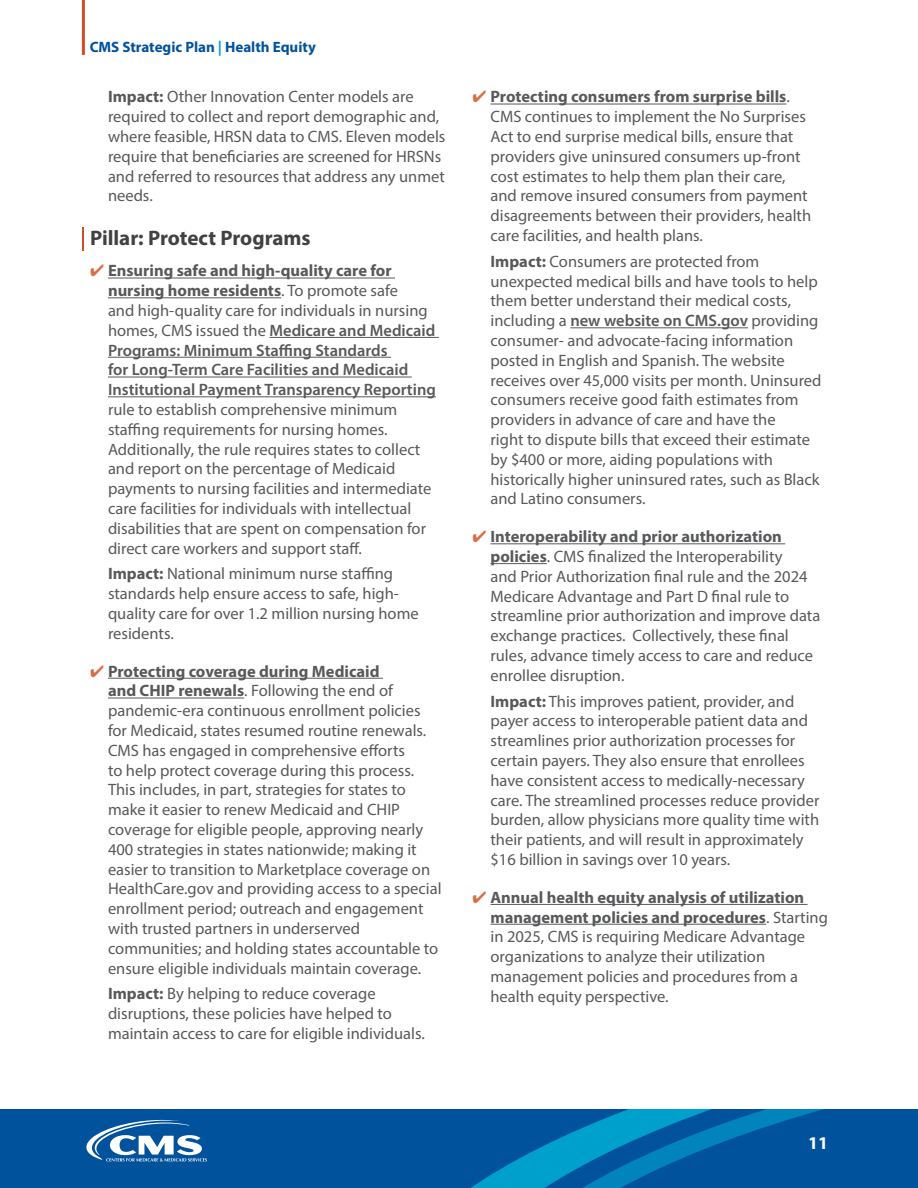
<style>
.page{position:relative;width:918px;height:1188px;background:#fff}
.page>*{position:absolute;margin:0;border:0;box-sizing:border-box;transform-origin:0 0}
.t1{font:700 21px "Myriad Pro";color:#414042}
.t2{font:700 18px "Myriad Pro";color:#fff}
.t3{font:16.5px/19.8px "Myriad Pro";color:#58595b}
.t4{font:600 16.5px/19.8px "Myriad Pro";color:#58595b}
.t5{font:700 15px "Myriad Pro";color:#00529c}
.s1{color:#00a0cc}
.s2{font-weight:700}
.s3{color:#da6e44}
.s4{font-weight:400}
.s5{font-weight:600}
</style>
<div class="page">
<hr style="left:82px;top:0;width:3px;height:55px;background:#d34b27">
<div style="left:0;top:1109px;width:918px;height:79px;background:#00529c"></div>
<svg style="left:86px;top:1120px;width:121px;height:42px"></svg>
<svg style="left:471px;top:1109px;width:353px;height:79px"></svg>
<hr style="left:82px;top:227px;width:2px;height:24px;background:#d34b27">
<hr style="left:108px;top:278px;width:287px;height:1px;background:#58595b">
<hr style="left:108px;top:297px;width:173px;height:1px;background:#58595b">
<hr style="left:269px;top:337px;width:170px;height:1px;background:#58595b">
<hr style="left:108px;top:357px;width:283px;height:1px;background:#58595b">
<hr style="left:108px;top:377px;width:304px;height:1px;background:#58595b">
<hr style="left:108px;top:396px;width:328px;height:1px;background:#58595b">
<hr style="left:108px;top:678px;width:275px;height:1px;background:#58595b">
<hr style="left:108px;top:698px;width:136px;height:1px;background:#58595b">
<hr style="left:490px;top:104px;width:296px;height:1px;background:#58595b">
<hr style="left:570px;top:327px;width:178px;height:1px;background:#58595b">
<hr style="left:490px;top:543px;width:295px;height:1px;background:#58595b">
<hr style="left:490px;top:563px;width:57px;height:1px;background:#58595b">
<hr style="left:490px;top:904px;width:318px;height:1px;background:#58595b">
<hr style="left:490px;top:924px;width:276px;height:1px;background:#58595b">
<p class="t5" style="left:90px;top:38px;width:228px">CMS Strategic Plan <span class="s1">|</span> Health Equity</p>
<p class="t3" style="left:108px;top:87px;width:339px"><span class="s2">Impact:</span> Other Innovation Center models are required to collect and report demographic and, where feasible, HRSN data to CMS. Eleven models require that beneficiaries are screened for HRSNs and referred to resources that address any unmet needs.</p>
<p class="t1" style="left:90px;top:224px;width:222px">Pillar: Protect Programs</p>
<p class="t4" style="left:108px;top:261px;width:329px;text-indent:-18px"><span class="s3">✔</span> <span class="s2">Ensuring safe and high-quality care for nursing home residents</span><span class="s4">. To promote safe<br>and high-quality care for individuals in nursing homes, CMS issued the</span> Medicare and Medicaid Programs: Minimum Staffing Standards<br>for Long-Term Care Facilities and Medicaid Institutional Payment Transparency Reporting</p>
<p class="t3" style="left:108px;top:399px;width:325px">rule to establish comprehensive minimum staffing requirements for nursing homes.<br>Additionally, the rule requires states to collect and report on the percentage of Medicaid payments to nursing facilities and intermediate care facilities for individuals with intellectual disabilities that are spent on compensation for direct care workers and support staff.</p>
<p class="t3" style="left:108px;top:564px;width:312px"><span class="s2">Impact:</span> National minimum nurse staffing standards help ensure access to safe, high&shy;quality care for over 1.2 million nursing home residents.</p>
<p class="t3" style="left:108px;top:661px;width:335px;text-indent:-18px"><span class="s3">✔</span> <span class="s2">Protecting coverage during Medicaid<br>and CHIP renewals</span>. Following the end of pandemic-era continuous enrollment policies for Medicaid, states resumed routine renewals.<br>CMS has engaged in comprehensive efforts<br>to help protect coverage during this process.<br>This includes, in part, strategies for states to make it easier to renew Medicaid and CHIP coverage for eligible people, approving nearly 400 strategies in states nationwide; making it easier to transition to Marketplace coverage on HealthCare.gov and providing access to a special enrollment period; outreach and engagement with trusted partners in underserved communities; and holding states accountable to ensure eligible individuals maintain coverage.</p>
<p class="t3" style="left:108px;top:984px;width:318px"><span class="s2">Impact:</span> By helping to reduce coverage disruptions, these policies have helped to maintain access to care for eligible individuals.</p>
<p class="t3" style="left:491px;top:87px;width:322px;text-indent:-18px"><span class="s3">✔</span> <span class="s2">Protecting consumers from surprise bills</span>.<br>CMS continues to implement the No Surprises Act to end surprise medical bills, ensure that providers give uninsured consumers up-front cost estimates to help them plan their care, and remove insured consumers from payment disagreements between their providers, health care facilities, and health plans.</p>
<p class="t3" style="left:491px;top:251px;width:333px"><span class="s2">Impact:</span> Consumers are protected from unexpected medical bills and have tools to help them better understand their medical costs, including a <span class="s5">new website on CMS.gov</span> providing consumer- and advocate-facing information posted in English and Spanish. The website receives over 45,000 visits per month. Uninsured consumers receive good faith estimates from providers in advance of care and have the<br>right to dispute bills that exceed their estimate by $400 or more, aiding populations with historically higher uninsured rates, such as Black and Latino consumers.</p>
<p class="t3" style="left:491px;top:526px;width:331px;text-indent:-18px"><span class="s3">✔</span> <span class="s2">Interoperability and prior authorization policies</span>. CMS finalized the Interoperability<br>and Prior Authorization final rule and the 2024<br>Medicare Advantage and Part D final rule to streamline prior authorization and improve data exchange practices. Collectively, these final rules, advance timely access to care and reduce enrollee disruption.</p>
<p class="t3" style="left:491px;top:691px;width:330px"><span class="s2">Impact:</span> This improves patient, provider, and payer access to interoperable patient data and streamlines prior authorization processes for certain payers. They also ensure that enrollees have consistent access to medically-necessary care. The streamlined processes reduce provider burden, allow physicians more quality time with their patients, and will result in approximately $16 billion in savings over 10 years.</p>
<p class="t3" style="left:491px;top:887px;width:339px;text-indent:-18px"><span class="s3">✔</span> <span class="s2">Annual health equity analysis of utilization management policies and procedures</span>. Starting in 2025, CMS is requiring Medicare Advantage organizations to analyze their utilization management policies and procedures from a health equity perspective.</p>
<p class="t2" style="left:808px;top:1131px;width:21px">11</p>
</div>
